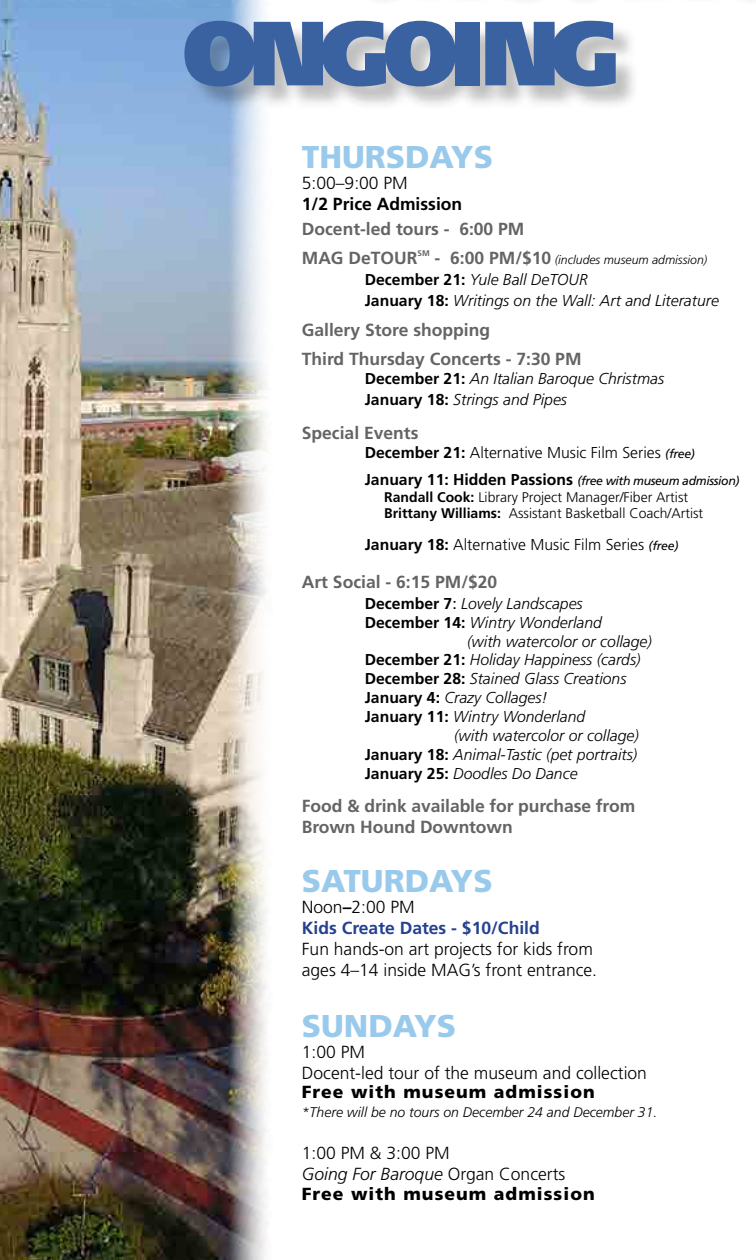
<style>
.page{position:relative;width:756px;height:1260px;background:#fff}
.page>*{position:absolute;margin:0;border:0;box-sizing:border-box;transform-origin:0 0}
.t1{font:900 91px "Frutiger LT Std";letter-spacing:-.08em;color:#3a61a0}
.t2{font:900 31.5px "Frutiger LT Std";color:#9acaeb}
.t3{font:700 17.5px/29.4px "Frutiger LT Std";color:#636466}
.t4{font:300 17.5px/21px "Frutiger LT Std";color:#000}
.t5{font:900 17.5px "Frutiger LT Std";letter-spacing:.06em;color:#000}
.t6{font:700 17.5px/21px "Frutiger LT Std";color:#25408f}
.t7{font:700 17.5px "Frutiger LT Std";color:#000}
.t8{font:italic 300 15.75px/21px "Frutiger LT Std";color:#000}
.t9{font:300 15.75px "Frutiger LT Std";color:#000}
.t10{font:300 14px/16.8px "Frutiger LT Std";color:#000}
.t11{font:italic 300 14px "Frutiger LT Std";color:#000}
.t12{font:italic 12.25px "Frutiger LT Std";letter-spacing:-.03em;color:#000}
.t13{font:italic 300 12.25px "Frutiger LT Std";color:#000}
.t14{font:700 8.22px "Frutiger LT Std";color:#636466}
.s1{font-weight:700;font-style:normal;font-size:17.5px;color:#636466}
.s2{font-weight:700;font-style:normal}
.s3{font-weight:700}
.s4{font-weight:400;font-style:italic;font-size:12.25px}
.s5{font-weight:700;font-style:normal;font-size:15.75px}
.s6{font-weight:400;font-style:normal}
.s7{font-weight:300;color:#000}
.s8{color:#000}
.s9{font-style:italic}
</style>
<div class="page">
<img style="left:0;top:0;width:267px;height:1260px">
<div style="left:188px;top:24px;width:451px;height:86px;background:#000;opacity:.25"></div>
<h1 class="t1" style="left:183px;top:-2px;width:439px">ONGOING</h1>
<h2 class="t2" style="left:302px;top:138px;width:193px">THURSDAYS</h2>
<p class="t4" style="left:302px;top:172px;width:108px">5:00–9:00 PM</p>
<p class="t7" style="left:302px;top:193px;width:162px">1/2 Price Admission</p>
<p class="t3" style="left:302px;top:214px;width:224px">Docent-led tours - 6:00 PM<br>MAG DeTOUR</p>
<p class="t14" style="left:418px;top:248px;width:14px">SM</p>
<p class="t13" style="left:435px;top:253px;width:274px"><span class="s1">- 6:00 PM/$10</span> (includes museum admission)</p>
<p class="t8" style="left:365px;top:270px;width:356px"><span class="s2">December 21:</span> Yule Ball DeTOUR<br><span class="s2">January 18:</span> Writings on the Wall: Art and Literature</p>
<p class="t3" style="left:302px;top:315px;width:281px">Gallery Store shopping<br>Third Thursday Concerts - 7:30 PM</p>
<p class="t8" style="left:365px;top:368px;width:301px"><span class="s2">December 21:</span> An Italian Baroque Christmas<br><span class="s2">January 18:</span> Strings and Pipes</p>
<p class="t3" style="left:302px;top:418px;width:118px">Special Events</p>
<p class="t9" style="left:365px;top:443px;width:332px"><span class="s3">December 21:</span> Alternative Music Film Series <span class="s4">(free)</span></p>
<p class="t12" style="left:365px;top:473px;width:376px"><span class="s5">January 11: Hidden Passions</span> (free with museum admission)</p>
<p class="t10" style="left:384px;top:489px;width:320px"><span class="s3">Randall Cook:</span> Library Project Manager/Fiber Artist<br><span class="s3">Brittany Williams:</span> Assistant Basketball Coach/Artist</p>
<p class="t9" style="left:365px;top:536px;width:315px"><span class="s3">January 18:</span> Alternative Music Film Series <span class="s4">(free)</span></p>
<p class="t3" style="left:302px;top:567px;width:197px">Art Social - 6:15 PM/$20</p>
<p class="t8" style="left:365px;top:593px;width:219px"><span class="s2">December 7</span><span class="s6">:</span> Lovely Landscapes</p>
<p class="t8" style="left:365px;top:612px;width:239px"><span class="s2">December 14:</span> Wintry Wonderland</p>
<p class="t8" style="left:467px;top:631px;width:186px">(with watercolor or collage)</p>
<p class="t8" style="left:365px;top:650px;width:277px"><span class="s2">December 21:</span> Holiday Happiness (cards)</p>
<p class="t8" style="left:365px;top:669px;width:263px"><span class="s2">December 28:</span> Stained Glass Creations</p>
<p class="t8" style="left:365px;top:687px;width:184px"><span class="s2">January 4:</span> Crazy Collages!</p>
<p class="t8" style="left:365px;top:706px;width:222px"><span class="s2">January 11:</span> Wintry Wonderland</p>
<p class="t8" style="left:454px;top:725px;width:186px">(with watercolor or collage)</p>
<p class="t8" style="left:365px;top:744px;width:274px"><span class="s2">January 18:</span> Animal-Tastic (pet portraits)</p>
<p class="t8" style="left:365px;top:763px;width:214px"><span class="s2">January 25:</span> Doodles Do Dance</p>
<p class="t3" style="left:302px;top:796px;width:335px;line-height:21px">Food &amp; drink available for purchase from<br>Brown Hound Downtown</p>
<h2 class="t2" style="left:302px;top:862px;width:192px">SATURDAYS</h2>
<p class="t6" style="left:302px;top:897px;width:239px"><span class="s7">Noon</span><span class="s8">–</span><span class="s7">2:00 PM<br></span>Kids Create Dates - $10/Child</p>
<p class="t4" style="left:302px;top:939px;width:297px">Fun hands-on art projects for kids from ages 4–14 inside MAG’s front entrance.</p>
<h2 class="t2" style="left:302px;top:1007px;width:156px">SUNDAYS</h2>
<p class="t4" style="left:302px;top:1041px;width:347px">1:00 PM<br>Docent-led tour of the museum and collection</p>
<p class="t5" style="left:302px;top:1081px;width:294px">Free with museum admission</p>
<p class="t11" style="left:302px;top:1104px;width:357px">*There will be no tours on December 24 and December 31.</p>
<p class="t4" style="left:302px;top:1143px;width:265px">1:00 PM &amp; 3:00 PM<br><span class="s9">Going For Baroque</span> Organ Concerts</p>
<p class="t5" style="left:302px;top:1183px;width:294px">Free with museum admission</p>
</div>
